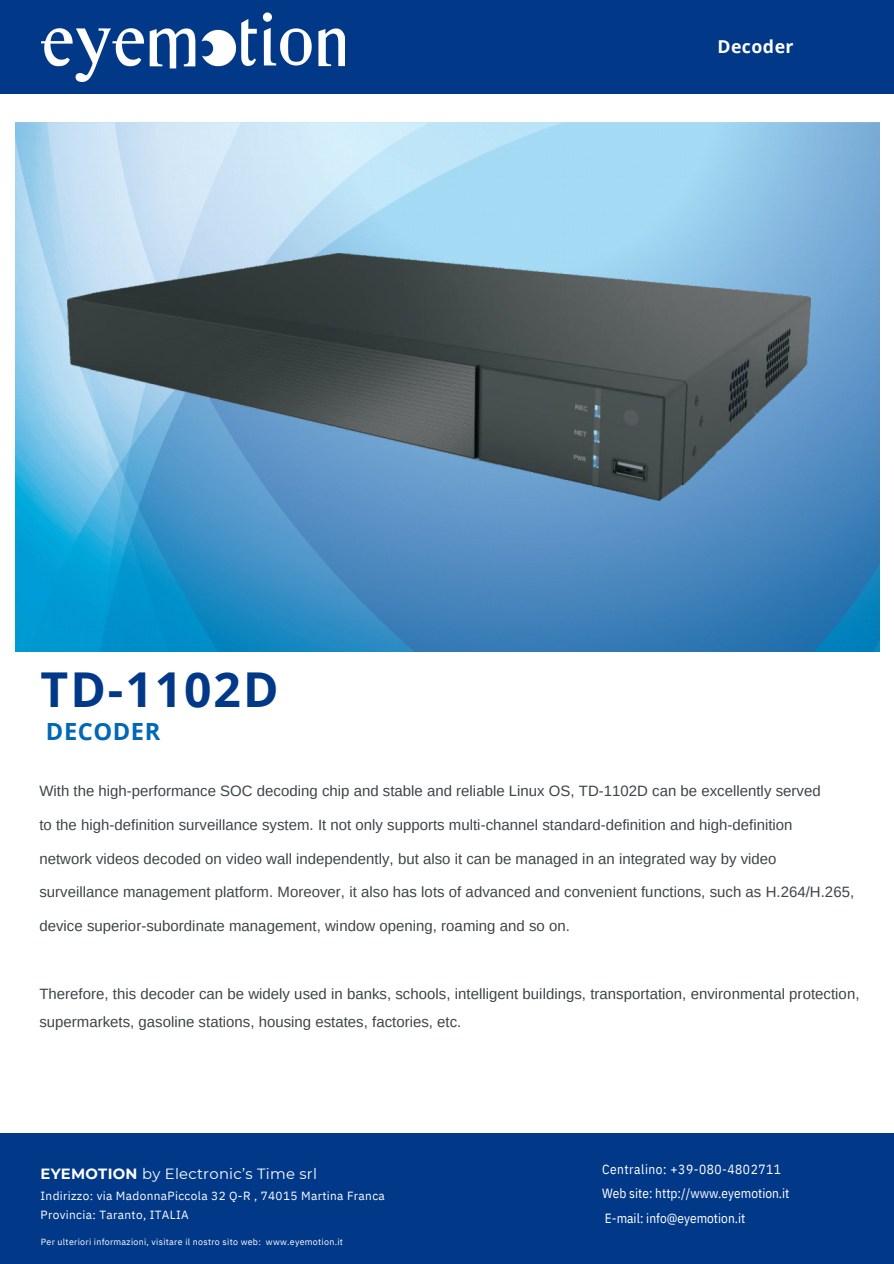
<style>
.page{position:relative;width:894px;height:1264px;background:#fff}
.page>*{position:absolute;margin:0;border:0;box-sizing:border-box;transform-origin:0 0}
.t1{font:700 48px "Open Sans";letter-spacing:.04em;color:#013888}
.t2{font:700 23.7px "Open Sans";letter-spacing:.025em;color:#0068b7}
.t3{font:700 17.7px "Open Sans";letter-spacing:.025em;color:#fff}
.t4{font:15px/28.2px "Arimo";color:#3d4545}
.t5{font:14.85px "Montserrat";letter-spacing:.015em;color:#fff}
.t6{font:13.35px/24.5px "IBM Plex Sans Cond";color:#fff}
.t7{font:11.85px/18.9px "IBM Plex Sans";letter-spacing:.03em;color:#fff}
.t8{font:8.85px "IBM Plex Sans";letter-spacing:.03em;color:#fff}
.s1{font-weight:700}
</style>
<div class="page">
<div style="left:0;top:1133px;width:893px;height:130px;background:#013888"></div>
<div style="left:0;top:0;width:893px;height:93px;background:#013888"></div>
<img style="left:15px;top:123px;width:864px;height:529px">
<img style="left:42px;top:13px;width:302px;height:68px">
<img style="left:67px;top:253px;width:743px;height:247px">
<h4 class="t1" style="left:41px;top:655px;width:239px">TD-1102D</h4>
<h4 class="t2" style="left:46px;top:714px;width:116px">DECODER</h4>
<h4 class="t3" style="left:717px;top:34px;width:78px">Decoder</h4>
<p class="t4" style="left:39px;top:776px;width:782px">With the high-performance SOC decoding chip and stable and reliable Linux OS, TD-1102D can be excellently served</p>
<p class="t4" style="left:39px;top:810px;width:754px">to the high-definition surveillance system. It not only supports multi-channel standard-definition and high-definition</p>
<p class="t4" style="left:39px;top:844px;width:738px">network videos decoded on video wall independently, but also it can be managed in an integrated way by video</p>
<p class="t4" style="left:39px;top:878px;width:816px">surveillance management platform. Moreover, it also has lots of advanced and convenient functions, such as H.264/H.265,</p>
<p class="t4" style="left:39px;top:911px;width:532px">device superior-subordinate management, window opening, roaming and so on.</p>
<h5 class="t4" style="left:39px;top:979px;width:821px">Therefore, this decoder can be widely used in banks, schools, intelligent buildings, transportation, environmental protection, supermarkets, gasoline stations, housing estates, factories, etc.</h5>
<p class="t5" style="left:41px;top:1164px;width:278px"><span class="s1">EYEMOTION</span> by Electronic’s Time srl</p>
<p class="t7" style="left:41px;top:1185px;width:346px">Indirizzo: via MadonnaPiccola 32 Q-R , 74015 Martina Franca<br>Provincia: Taranto, ITALIA</p>
<h1 class="t8" style="left:41px;top:1236px;width:303px">Per ulteriori informazioni, visitare il nostro sito web: www.eyemotion.it</h1>
<h2 class="t6" style="left:602px;top:1156px;width:189px">Centralino: +39-080-4802711<br>Web site: http://www.eyemotion.it<br>E-mail: info@eyemotion.it</h2>
</div>
